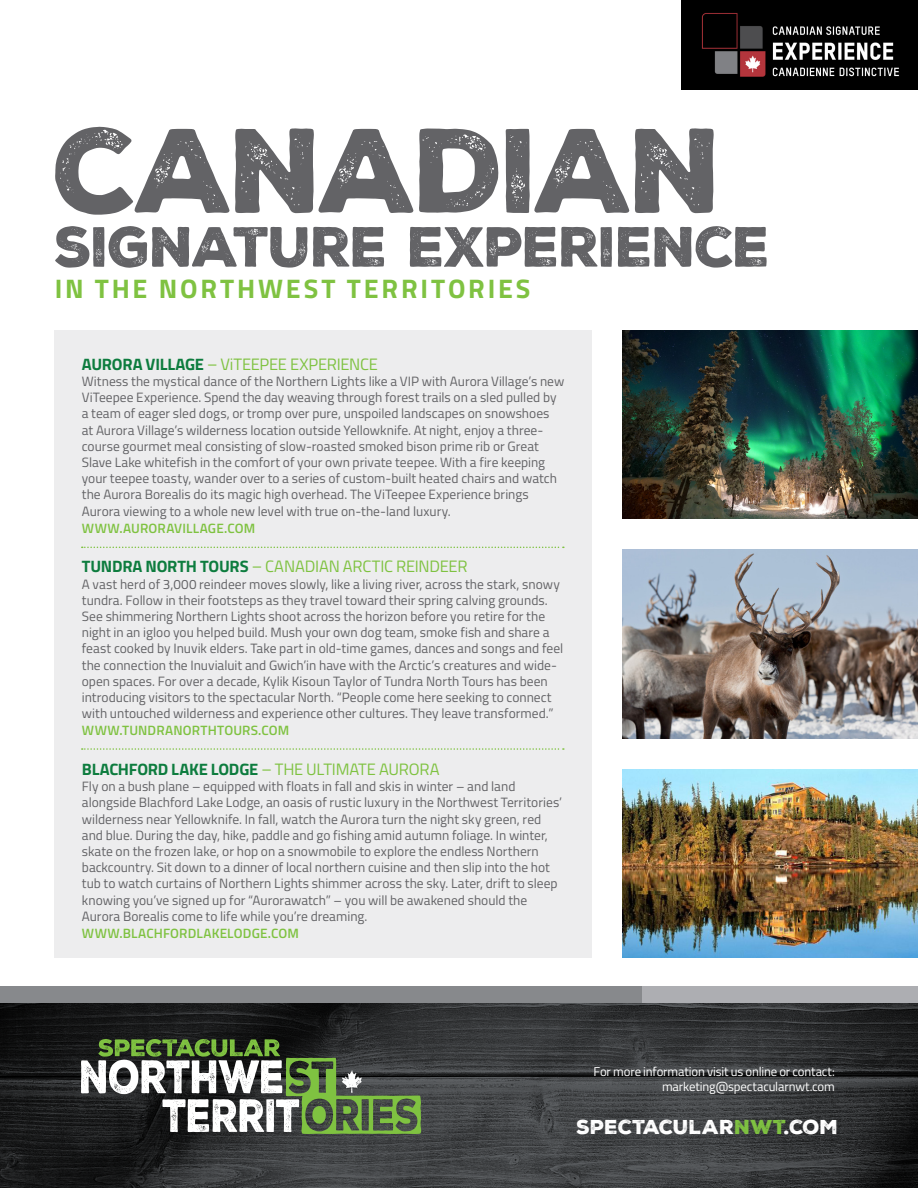
<style>
.page{position:relative;width:918px;height:1188px;background:#fff}
.page>*{position:absolute;margin:0;border:0;box-sizing:border-box;transform-origin:0 0}
.t1{font:115.95px "Nexa Rust Sans Black 01";letter-spacing:-.055em;color:#636366}
.t2{font:54.75px "Nexa Rust Sans Black 01";letter-spacing:-.03em;color:#636366}
.t3{font:700 26.85px "Titillium Web";letter-spacing:.105em;color:#7fc241}
.t4{font:19.5px "Nexa Rust Sans Black 01";color:#fff}
.languages{font:16.5px "Titillium";letter-spacing:-.015em;color:#7fc241}
.languages-2{font:700 16.5px "Titillium";letter-spacing:-.015em;color:#0d7c3e}
.Body_Text{font:13.5px/16.2px "Titillium";color:#636366}
.URL{font:600 13.5px "Titillium";letter-spacing:.01em;color:#7fc241}
.t5{font:12.75px/15.3px "Titillium";letter-spacing:-.015em;color:#fff;text-align:right}
.s1{font-weight:700;color:#0d7c3e}
.s2{font-weight:400;color:#7fc241}
.s3{color:#7fc241}
</style>
<div class="page">
<div style="left:54px;top:330px;width:538px;height:628px;background:#ededee"></div>
<img style="left:0;top:1003px;width:918px;height:185px">
<div style="left:0;top:987px;width:643px;height:16px;background:#87898c"></div>
<div style="left:643px;top:987px;width:275px;height:16px;background:#adaeb2"></div>
<svg style="left:81px;top:1039px;width:340px;height:95px"></svg>
<img style="left:622px;top:330px;width:296px;height:189px">
<img style="left:622px;top:550px;width:296px;height:188px">
<img style="left:622px;top:769px;width:296px;height:189px">
<img style="left:682px;top:0;width:236px;height:90px">
<svg style="left:82px;top:547px;width:482px;height:1px"></svg>
<svg style="left:82px;top:748px;width:482px;height:2px"></svg>
<p class="t1" style="left:54px;top:92px;width:672px">CANADIAN</p>
<p class="t2" style="left:55px;top:210px;width:718px">SIGNATURE EXPERIENCE</p>
<p class="t3" style="left:55px;top:269px;width:477px">IN THE NORTHWEST TERRITORIES</p>
<p class="languages" style="left:82px;top:352px;width:298px"><span class="s1">AURORA VILLAGE</span> – ViTEEPEE EXPERIENCE</p>
<p class="Body_Text" style="left:82px;top:372px;width:484px">Witness the mystical dance of the Northern Lights like a VIP with Aurora Village’s new ViTeepee Experience. Spend the day weaving through forest trails on a sled pulled by a team of eager sled dogs, or tromp over pure, unspoiled landscapes on snowshoes at Aurora Village’s wilderness location outside Yellowknife. At night, enjoy a three&shy;course gourmet meal consisting of slow-roasted smoked bison prime rib or Great Slave Lake whitefish in the comfort of your own private teepee. With a fire keeping your teepee toasty, wander over to a series of custom-built heated chairs and watch the Aurora Borealis do its magic high overhead. The ViTeepee Experience brings Aurora viewing to a whole new level with true on-the-land luxury.</p>
<p class="URL" style="left:82px;top:518px;width:175px">WWW.AURORAVILLAGE.COM</p>
<p class="languages" style="left:82px;top:555px;width:387px"><span class="s1">TUNDRA NORTH TOURS</span> – CANADIAN ARCTIC REINDEER</p>
<p class="Body_Text" style="left:82px;top:575px;width:483px">A vast herd of 3,000 reindeer moves slowly, like a living river, across the stark, snowy tundra. Follow in their footsteps as they travel toward their spring calving grounds.<br>See shimmering Northern Lights shoot across the horizon before you retire for the night in an igloo you helped build. Mush your own dog team, smoke fish and share a feast cooked by Inuvik elders. Take part in old-time games, dances and songs and feel the connection the Inuvialuit and Gwich’in have with the Arctic’s creatures and wide&shy;open spaces. For over a decade, Kylik Kisoun Taylor of Tundra North Tours has been introducing visitors to the spectacular North. “People come here seeking to connect with untouched wilderness and experience other cultures. They leave transformed.”</p>
<p class="URL" style="left:82px;top:721px;width:209px">WWW.TUNDRANORTHTOURS.COM</p>
<p class="languages-2" style="left:82px;top:757px;width:359px">BLACHFORD LAKE LODGE <span class="s2">– THE ULTIMATE AURORA</span></p>
<p class="Body_Text" style="left:82px;top:778px;width:482px">Fly on a bush plane – equipped with floats in fall and skis in winter – and land alongside Blachford Lake Lodge, an oasis of rustic luxury in the Northwest Territories’ wilderness near Yellowknife. In fall, watch the Aurora turn the night sky green, red and blue. During the day, hike, paddle and go fishing amid autumn foliage. In winter, skate on the frozen lake, or hop on a snowmobile to explore the endless Northern backcountry. Sit down to a dinner of local northern cuisine and then slip into the hot tub to watch curtains of Northern Lights shimmer across the sky. Later, drift to sleep knowing you’ve signed up for “Aurorawatch” – you will be awakened should the Aurora Borealis come to life while you’re dreaming.</p>
<p class="URL" style="left:82px;top:923px;width:219px">WWW.BLACHFORDLAKELODGE.COM</p>
<p class="t5" style="left:594px;top:1063px;width:243px">For more information visit us online or contact: marketing@spectacularnwt.com</p>
<p class="t4" style="left:576px;top:1114px;width:264px">SPECTACULAR<span class="s3">NWT</span>.COM</p>
</div>
